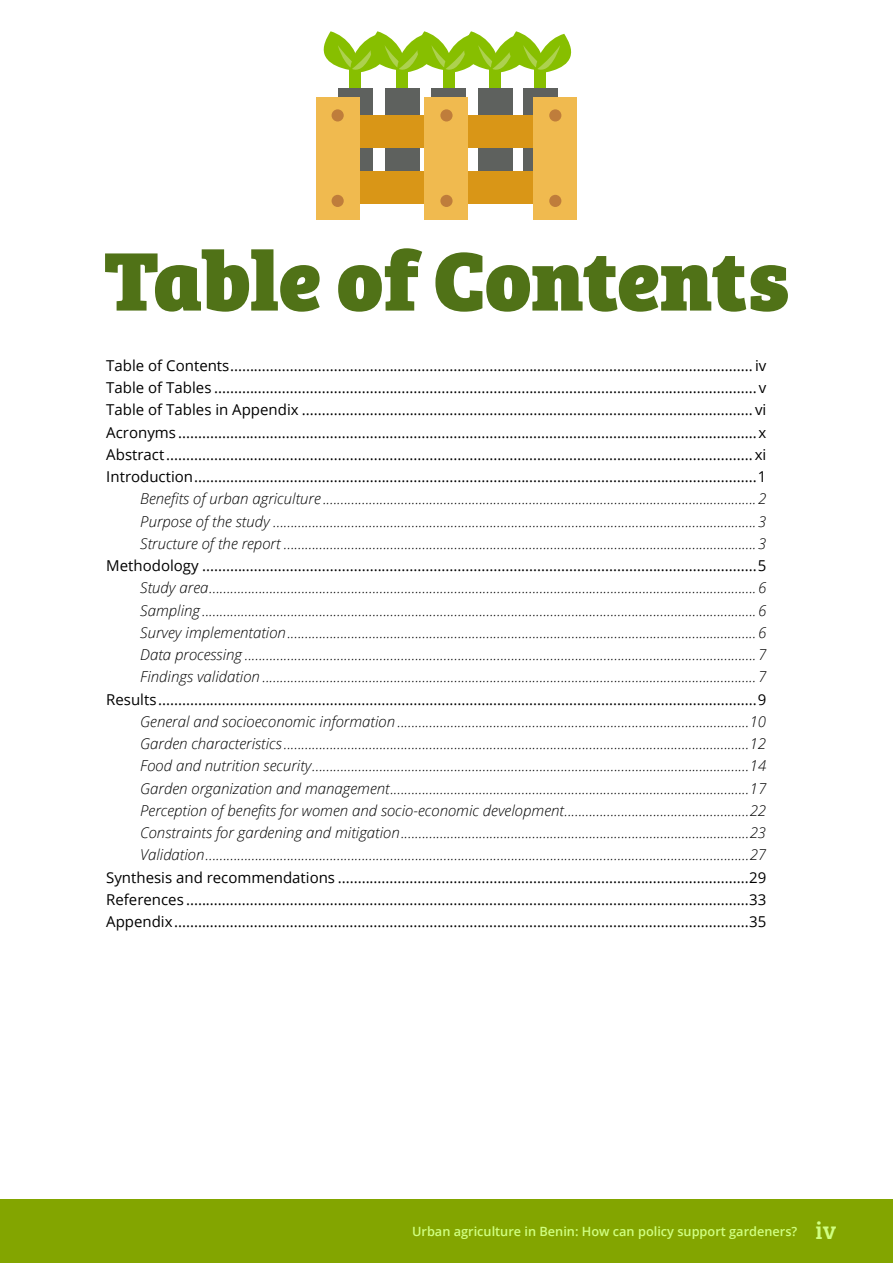
<style>
.page{position:relative;width:893px;height:1263px;background:#fff}
.page>*{position:absolute;margin:0;border:0;box-sizing:border-box;transform-origin:0 0}
.t1{font:85.8px "Bree Serif Eb";color:#507217}
.t2{font:italic 300 15px/22.2px "Open Sans";color:#000;text-align:justify}
.t3{font:15px/22.2px "Open Sans";color:#000;text-align:justify}
.t4{font:600 12.75px "Open Sans";color:#d0ff81}
.s1{font-family:"Bree Serif";font-weight:400;font-size:24.75px}
</style>
<div class="page">
<div style="left:0;top:1199px;width:893px;height:64px;background:#83a500"></div>
<div style="left:349px;top:69px;width:12px;height:44px;background:#87bf00"></div>
<div style="left:338px;top:88px;width:35px;height:89px;background:#5e615e"></div>
<div style="left:396px;top:69px;width:12px;height:44px;background:#87bf00"></div>
<div style="left:385px;top:88px;width:34px;height:89px;background:#5e615e"></div>
<div style="left:443px;top:69px;width:11px;height:44px;background:#87bf00"></div>
<div style="left:432px;top:88px;width:34px;height:89px;background:#5e615e"></div>
<div style="left:489px;top:69px;width:12px;height:44px;background:#87bf00"></div>
<div style="left:478px;top:88px;width:35px;height:89px;background:#5e615e"></div>
<div style="left:535px;top:69px;width:11px;height:44px;background:#87bf00"></div>
<svg style="left:323px;top:31px;width:249px;height:43px"></svg>
<div style="left:523px;top:88px;width:35px;height:89px;background:#5e615e"></div>
<div style="left:328px;top:115px;width:239px;height:33px;background:#d99617"></div>
<div style="left:328px;top:171px;width:239px;height:32px;background:#d99617"></div>
<div style="left:316px;top:98px;width:43px;height:122px;background:#f0ba4f"></div>
<div style="left:425px;top:98px;width:43px;height:122px;background:#f0ba4f"></div>
<div style="left:534px;top:98px;width:43px;height:122px;background:#f0ba4f"></div>
<div style="left:332px;top:109px;width:12px;height:13px;background:#bf7d3b;border-radius:50%"></div>
<div style="left:332px;top:195px;width:12px;height:12px;background:#bf7d3b;border-radius:50%"></div>
<div style="left:440px;top:109px;width:13px;height:13px;background:#bf7d3b;border-radius:50%"></div>
<div style="left:440px;top:195px;width:13px;height:12px;background:#bf7d3b;border-radius:50%"></div>
<div style="left:549px;top:109px;width:12px;height:13px;background:#bf7d3b;border-radius:50%"></div>
<div style="left:549px;top:195px;width:12px;height:12px;background:#bf7d3b;border-radius:50%"></div>
<h1 class="t1" style="left:103px;top:212px;width:688px">Table of Contents</h1>
<p class="t3" style="left:106px;top:354px;width:662px">Table of Contents................................................................................................................................... iv Table of Tables ........................................................................................................................................ v Table of Tables in Appendix ................................................................................................................. vi Acronyms .................................................................................................................................................x Abstract...................................................................................................................................................xi Introduction.............................................................................................................................................1</p>
<p class="t2" style="left:140px;top:487px;width:628px">Benefits of urban agriculture ..........................................................................................................................2<br>Purpose of the study ........................................................................................................................................3<br>Structure of the report .....................................................................................................................................3</p>
<p class="t3" style="left:106px;top:554px;width:662px">Methodology ...........................................................................................................................................5</p>
<p class="t2" style="left:140px;top:576px;width:628px">Study area..........................................................................................................................................................6<br>Sampling ............................................................................................................................................................6<br>Survey implementation....................................................................................................................................6<br>Data processing ................................................................................................................................................7<br>Findings validation ...........................................................................................................................................7</p>
<p class="t3" style="left:106px;top:688px;width:662px">Results......................................................................................................................................................9</p>
<p class="t2" style="left:140px;top:710px;width:628px">General and socioeconomic information ...................................................................................................10<br>Garden characteristics ...................................................................................................................................12<br>Food and nutrition security...........................................................................................................................14<br>Garden organization and management.....................................................................................................17<br>Perception of benefits for women and socio-economic development....................................................22<br>Constraints for gardening and mitigation..................................................................................................23<br>Validation.........................................................................................................................................................27</p>
<p class="t3" style="left:106px;top:865px;width:662px">Synthesis and recommendations .......................................................................................................29<br>References .............................................................................................................................................33<br>Appendix................................................................................................................................................35</p>
<p class="t4" style="left:412px;top:1222px;width:426px">Urban agriculture in Benin: How can policy support gardeners? <span class="s1">iv</span></p>
</div>
